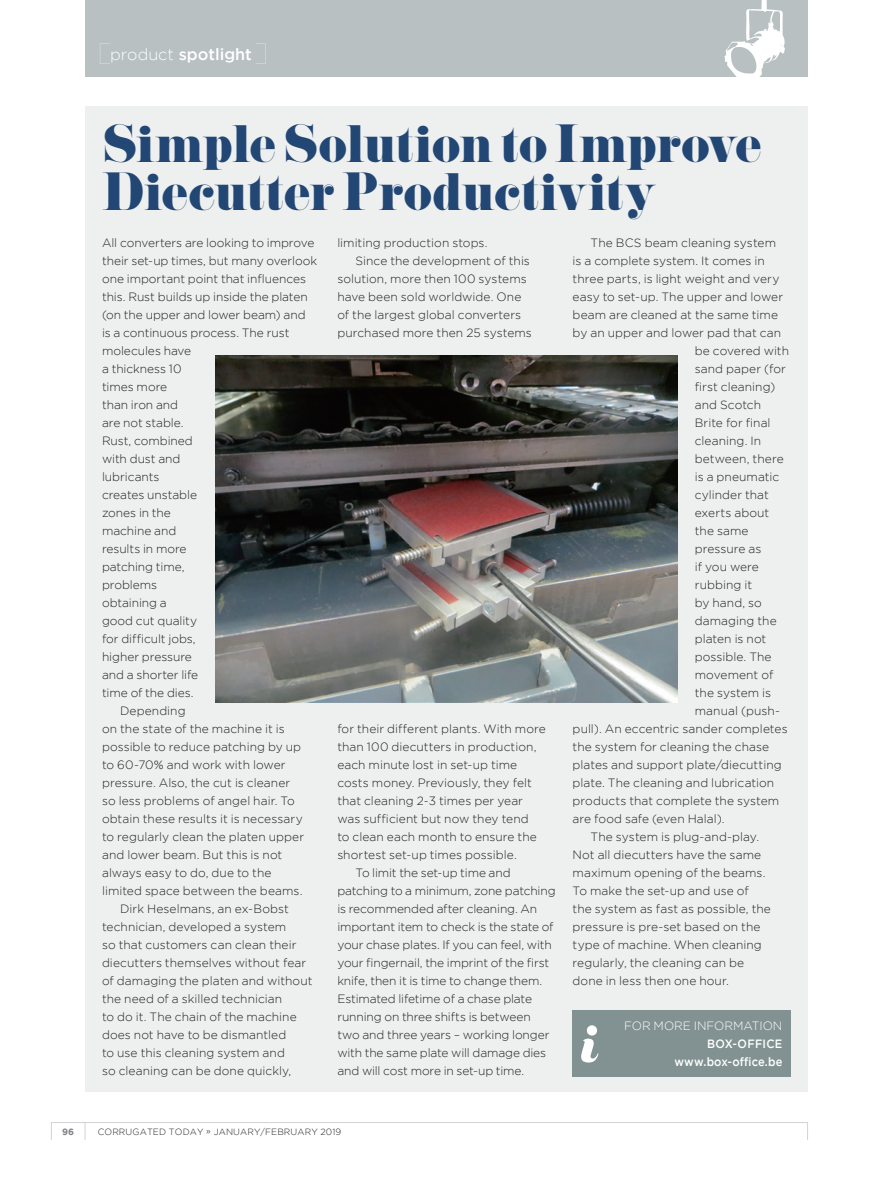
<style>
.page{position:relative;width:893px;height:1191px;background:#fff}
.page>*{position:absolute;margin:0;border:0;box-sizing:border-box;transform-origin:0 0}
.t1{font:48px/48px "Pistilli";letter-spacing:-.03em;color:#234775}
.t2{font:500 16.2px "Gotham";color:#fff}
.t3{font:300 12px "Gotham";color:#231f20}
.t4{font:500 12px/18px "Gotham";letter-spacing:.02em;color:#fff;text-align:right;scale:.93 1}
.t5{font:300 12px "Gotham";color:#fff}
.t6{font:300 9px "Gotham";letter-spacing:.015em;color:#231f20}
.t7{font:700 9px "Gotham";color:#808285}
.s1{font-weight:300}
</style>
<div class="page">
<div style="left:51px;top:1122px;width:757px;height:18px;border:1px solid #d1d2d4"></div>
<svg style="left:85px;top:1123px;width:1px;height:17px"></svg>
<div style="left:85px;top:0;width:723px;height:77px;background:#b8c0c1"></div>
<svg style="left:724px;top:0;width:61px;height:77px"></svg>
<div style="left:255px;top:43px;width:11px;height:21px;border:1px solid #d1d2d4"></div>
<div style="left:100px;top:43px;width:10px;height:21px;border:1px solid #d1d2d4"></div>
<div style="left:85px;top:106px;width:723px;height:986px;background:#eef0f0"></div>
<img style="left:215px;top:355px;width:463px;height:348px">
<div style="left:573px;top:1010px;width:218px;height:67px;background:#829293"></div>
<svg style="left:581px;top:1025px;width:18px;height:37px"></svg>
<h2 class="t2" style="left:110px;top:45px;width:143px"><span class="s1">product</span> spotlight</h2>
<h1 class="t1" style="left:102px;top:119px;width:661px">Simple Solution to Improve<br>Diecutter Productivity</h1>
<p class="t3" style="left:102px;top:236px;width:214px">All converters are looking to improve</p>
<p class="t3" style="left:102px;top:254px;width:217px">their set-up times, but many overlook</p>
<p class="t3" style="left:102px;top:272px;width:206px">one important point that influences</p>
<p class="t3" style="left:102px;top:290px;width:207px">this. Rust builds up inside the platen</p>
<p class="t3" style="left:102px;top:308px;width:205px">(on the upper and lower beam) and</p>
<p class="t3" style="left:102px;top:326px;width:189px">is a continuous process. The rust</p>
<p class="t3" style="left:102px;top:344px;width:91px">molecules have</p>
<p class="t3" style="left:102px;top:362px;width:81px">a thickness 10</p>
<p class="t3" style="left:102px;top:380px;width:67px">times more</p>
<p class="t3" style="left:102px;top:398px;width:78px">than iron and</p>
<p class="t3" style="left:102px;top:416px;width:83px">are not stable.</p>
<p class="t3" style="left:102px;top:434px;width:92px">Rust, combined</p>
<p class="t3" style="left:102px;top:452px;width:80px">with dust and</p>
<p class="t3" style="left:102px;top:470px;width:59px">lubricants</p>
<p class="t3" style="left:102px;top:488px;width:97px">creates unstable</p>
<p class="t3" style="left:102px;top:506px;width:70px">zones in the</p>
<p class="t3" style="left:102px;top:524px;width:76px">machine and</p>
<p class="t3" style="left:102px;top:542px;width:86px">results in more</p>
<p class="t3" style="left:102px;top:560px;width:84px">patching time,</p>
<p class="t3" style="left:102px;top:578px;width:57px">problems</p>
<p class="t3" style="left:102px;top:596px;width:66px">obtaining a</p>
<p class="t3" style="left:102px;top:614px;width:97px">good cut quality</p>
<p class="t3" style="left:102px;top:632px;width:95px">for difficult jobs,</p>
<p class="t3" style="left:102px;top:650px;width:91px">higher pressure</p>
<p class="t3" style="left:102px;top:668px;width:98px">and a shorter life</p>
<p class="t3" style="left:102px;top:686px;width:93px">time of the dies.</p>
<p class="t3" style="left:120px;top:704px;width:67px">Depending</p>
<p class="t3" style="left:102px;top:722px;width:184px">on the state of the machine it is</p>
<p class="t3" style="left:102px;top:740px;width:201px">possible to reduce patching by up</p>
<p class="t3" style="left:102px;top:758px;width:185px">to 60-70% and work with lower</p>
<p class="t3" style="left:102px;top:776px;width:190px">pressure. Also, the cut is cleaner</p>
<p class="t3" style="left:102px;top:794px;width:194px">so less problems of angel hair. To</p>
<p class="t3" style="left:102px;top:812px;width:202px">obtain these results it is necessary</p>
<p class="t3" style="left:102px;top:830px;width:204px">to regularly clean the platen upper</p>
<p class="t3" style="left:102px;top:848px;width:182px">and lower beam. But this is not</p>
<p class="t3" style="left:102px;top:866px;width:171px">always easy to do, due to the</p>
<p class="t3" style="left:102px;top:884px;width:202px">limited space between the beams.</p>
<p class="t3" style="left:120px;top:902px;width:170px">Dirk Heselmans, an ex-Bobst</p>
<p class="t3" style="left:102px;top:920px;width:186px">technician, developed a system</p>
<p class="t3" style="left:102px;top:938px;width:196px">so that customers can clean their</p>
<p class="t3" style="left:102px;top:956px;width:206px">diecutters themselves without fear</p>
<p class="t3" style="left:102px;top:974px;width:212px">of damaging the platen and without</p>
<p class="t3" style="left:102px;top:992px;width:182px">the need of a skilled technician</p>
<p class="t3" style="left:102px;top:1010px;width:196px">to do it. The chain of the machine</p>
<p class="t3" style="left:102px;top:1028px;width:186px">does not have to be dismantled</p>
<p class="t3" style="left:102px;top:1046px;width:184px">to use this cleaning system and</p>
<p class="t3" style="left:102px;top:1064px;width:191px">so cleaning can be done quickly,</p>
<p class="t3" style="left:337px;top:236px;width:152px">limiting production stops.</p>
<p class="t3" style="left:355px;top:254px;width:176px">Since the development of this</p>
<p class="t3" style="left:337px;top:272px;width:191px">solution, more then 100 systems</p>
<p class="t3" style="left:337px;top:290px;width:186px">have been sold worldwide. One</p>
<p class="t3" style="left:337px;top:308px;width:185px">of the largest global converters</p>
<p class="t3" style="left:337px;top:326px;width:196px">purchased more then 25 systems</p>
<p class="t3" style="left:591px;top:236px;width:187px">The BCS beam cleaning system</p>
<p class="t3" style="left:573px;top:254px;width:194px">is a complete system. It comes in</p>
<p class="t3" style="left:573px;top:272px;width:208px">three parts, is light weight and very</p>
<p class="t3" style="left:573px;top:290px;width:212px">easy to set-up. The upper and lower</p>
<p class="t3" style="left:573px;top:308px;width:207px">beam are cleaned at the same time</p>
<p class="t3" style="left:573px;top:326px;width:210px">by an upper and lower pad that can</p>
<p class="t3" style="left:695px;top:344px;width:96px">be covered with</p>
<p class="t3" style="left:695px;top:362px;width:93px">sand paper (for</p>
<p class="t3" style="left:695px;top:380px;width:82px">first cleaning)</p>
<p class="t3" style="left:695px;top:398px;width:68px">and Scotch</p>
<p class="t3" style="left:695px;top:416px;width:77px">Brite for final</p>
<p class="t3" style="left:695px;top:434px;width:68px">cleaning. In</p>
<p class="t3" style="left:695px;top:452px;width:90px">between, there</p>
<p class="t3" style="left:695px;top:470px;width:86px">is a pneumatic</p>
<p class="t3" style="left:695px;top:488px;width:76px">cylinder that</p>
<p class="t3" style="left:695px;top:506px;width:76px">exerts about</p>
<p class="t3" style="left:695px;top:524px;width:55px">the same</p>
<p class="t3" style="left:695px;top:542px;width:68px">pressure as</p>
<p class="t3" style="left:695px;top:560px;width:66px">if you were</p>
<p class="t3" style="left:695px;top:578px;width:59px">rubbing it</p>
<p class="t3" style="left:695px;top:596px;width:69px">by hand, so</p>
<p class="t3" style="left:695px;top:614px;width:83px">damaging the</p>
<p class="t3" style="left:695px;top:632px;width:73px">platen is not</p>
<p class="t3" style="left:695px;top:650px;width:78px">possible. The</p>
<p class="t3" style="left:695px;top:668px;width:80px">movement of</p>
<p class="t3" style="left:695px;top:686px;width:78px">the system is</p>
<p class="t3" style="left:695px;top:704px;width:87px">manual (push-</p>
<p class="t3" style="left:573px;top:722px;width:217px">pull). An eccentric sander completes</p>
<p class="t3" style="left:573px;top:740px;width:198px">the system for cleaning the chase</p>
<p class="t3" style="left:573px;top:758px;width:211px">plates and support plate/diecutting</p>
<p class="t3" style="left:573px;top:776px;width:203px">plate. The cleaning and lubrication</p>
<p class="t3" style="left:573px;top:794px;width:208px">products that complete the system</p>
<p class="t3" style="left:573px;top:812px;width:154px">are food safe (even Halal).</p>
<p class="t3" style="left:591px;top:830px;width:170px">The system is plug-and-play.</p>
<p class="t3" style="left:573px;top:848px;width:190px">Not all diecutters have the same</p>
<p class="t3" style="left:573px;top:866px;width:194px">maximum opening of the beams.</p>
<p class="t3" style="left:573px;top:884px;width:178px">To make the set-up and use of</p>
<p class="t3" style="left:573px;top:902px;width:200px">the system as fast as possible, the</p>
<p class="t3" style="left:573px;top:920px;width:189px">pressure is pre-set based on the</p>
<p class="t3" style="left:573px;top:938px;width:191px">type of machine. When cleaning</p>
<p class="t3" style="left:573px;top:956px;width:173px">regularly, the cleaning can be</p>
<p class="t3" style="left:573px;top:974px;width:158px">done in less then one hour.</p>
<p class="t5" style="left:624px;top:1019px;width:160px">FOR MORE INFORMATION</p>
<p class="t4" style="left:674px;top:1034px;width:118px">BOX-OFFICE www.box-office.be</p>
<p class="t3" style="left:337px;top:722px;width:210px">for their different plants. With more</p>
<p class="t3" style="left:337px;top:740px;width:201px">than 100 diecutters in production,</p>
<p class="t3" style="left:337px;top:758px;width:181px">each minute lost in set-up time</p>
<p class="t3" style="left:337px;top:776px;width:196px">costs money. Previously, they felt</p>
<p class="t3" style="left:337px;top:794px;width:187px">that cleaning 2-3 times per year</p>
<p class="t3" style="left:337px;top:812px;width:193px">was sufficient but now they tend</p>
<p class="t3" style="left:337px;top:830px;width:201px">to clean each month to ensure the</p>
<p class="t3" style="left:337px;top:848px;width:181px">shortest set-up times possible.</p>
<p class="t3" style="left:355px;top:866px;width:157px">To limit the set-up time and</p>
<p class="t3" style="left:337px;top:884px;width:220px">patching to a minimum, zone patching</p>
<p class="t3" style="left:337px;top:902px;width:201px">is recommended after cleaning. An</p>
<p class="t3" style="left:337px;top:920px;width:218px">important item to check is the state of</p>
<p class="t3" style="left:337px;top:938px;width:216px">your chase plates. If you can feel, with</p>
<p class="t3" style="left:337px;top:956px;width:214px">your fingernail, the imprint of the first</p>
<p class="t3" style="left:337px;top:974px;width:207px">knife, then it is time to change them.</p>
<p class="t3" style="left:337px;top:992px;width:196px">Estimated lifetime of a chase plate</p>
<p class="t3" style="left:337px;top:1010px;width:195px">running on three shifts is between</p>
<p class="t3" style="left:337px;top:1028px;width:214px">two and three years – working longer</p>
<p class="t3" style="left:337px;top:1046px;width:210px">with the same plate will damage dies</p>
<p class="t3" style="left:337px;top:1064px;width:189px">and will cost more in set-up time.</p>
<p class="t7" style="left:62px;top:1126px;width:13px">96</p>
<p class="t6" style="left:98px;top:1126px;width:245px">CORRUGATED TODAY » JANUARY/FEBRUARY 2019</p>
</div>
